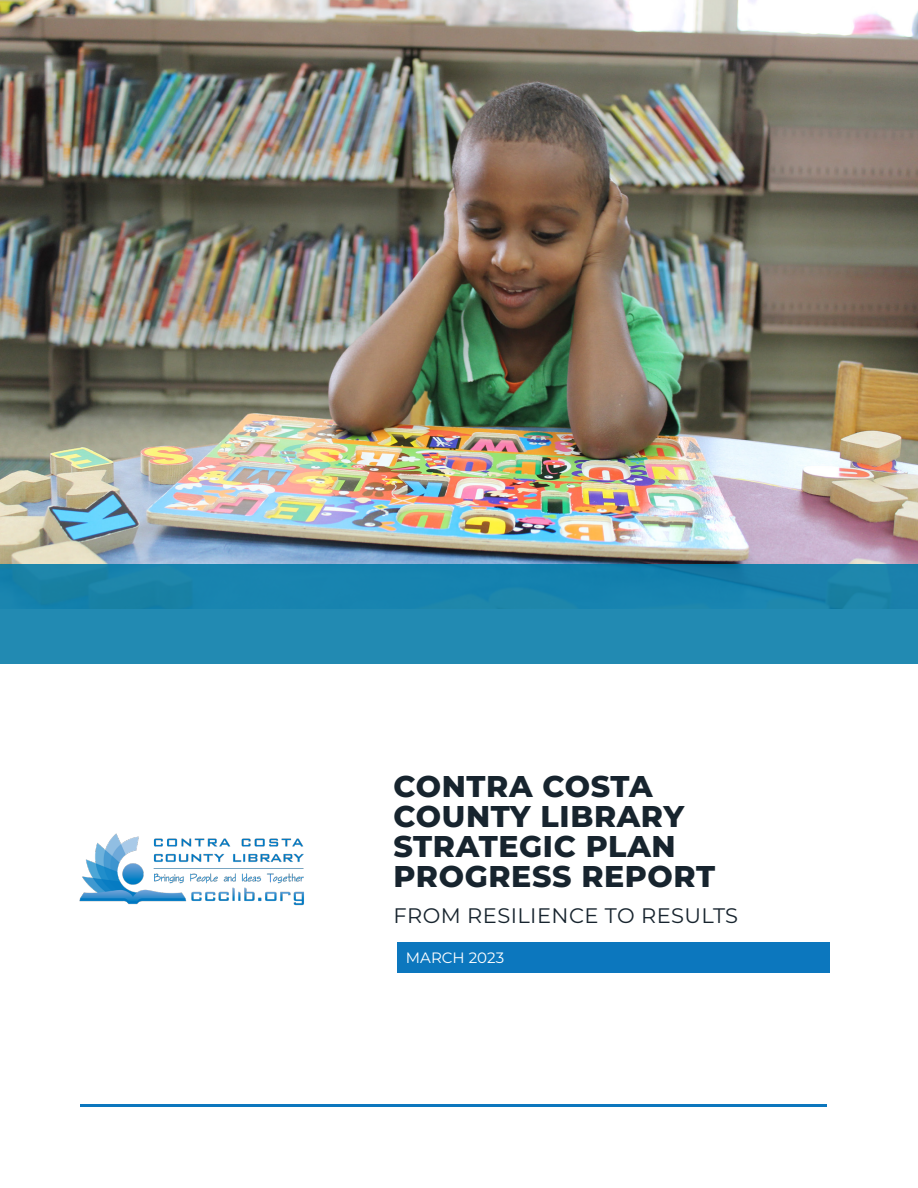
<style>
.page{position:relative;width:918px;height:1188px;background:#fff}
.page>*{position:absolute;margin:0;border:0;box-sizing:border-box;transform-origin:0 0}
.t1{font:800 30px "Montserrat";letter-spacing:.02em;color:#17242e}
.t2{font:21px "Montserrat";letter-spacing:.02em;color:#17242e}
.Headline_1{font:15px "Montserrat";color:#fff}
</style>
<div class="page">
<img style="left:0;top:0;width:918px;height:564px">
<div style="left:0;top:564px;width:918px;height:99px;background:linear-gradient(to right,#1d87af,#1d86b0)"></div>
<hr style="left:81px;top:1104px;width:746px;height:3px;background:#0c77be">
<div style="left:397px;top:942px;width:433px;height:31px;background:#0c77be"></div>
<img style="left:79px;top:833px;width:225px;height:72px">
<p class="t1" style="left:394px;top:767px;width:261px">CONTRA COSTA</p>
<p class="t1" style="left:394px;top:797px;width:292px">COUNTY LIBRARY</p>
<p class="t1" style="left:394px;top:827px;width:284px">STRATEGIC PLAN</p>
<p class="t1" style="left:394px;top:857px;width:323px">PROGRESS REPORT</p>
<p class="t2" style="left:394px;top:902px;width:346px">FROM RESILIENCE TO RESULTS</p>
<p class="Headline_1" style="left:406px;top:947px;width:100px">MARCH 2023</p>
</div>
